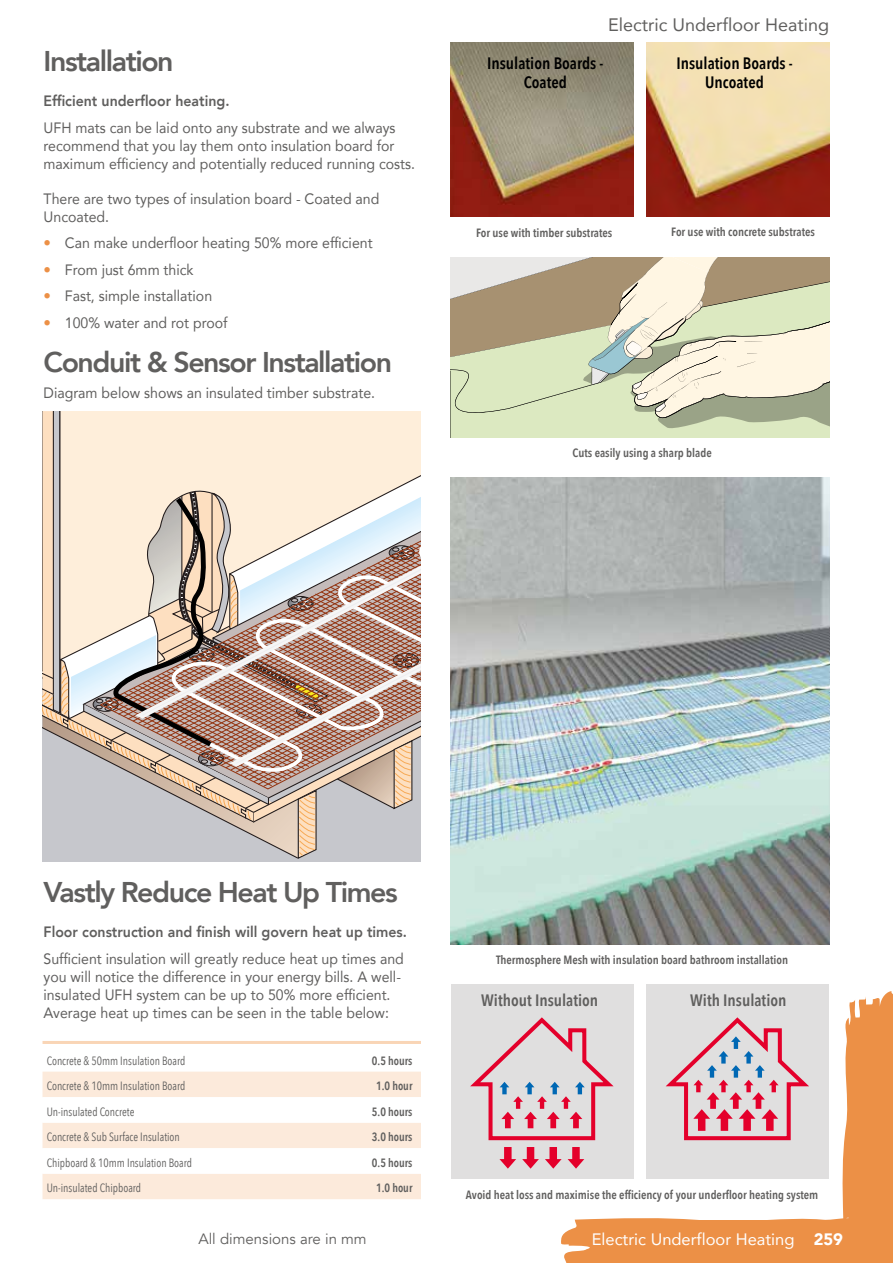
<style>
.page{position:relative;width:893px;height:1263px;background:#fff}
.page>*{position:absolute;margin:0;border:0;box-sizing:border-box;transform-origin:0 0}
.t1{font:800 28.5px "Avenir";letter-spacing:-.05em;color:#605f5e}
.t2{font:18px "Avenir";color:#605f5e}
.t3{font:600 16.5px/19.5px "Avenir Next Condensed";color:#000;text-align:center}
.t4{font:600 16.5px "Avenir Next Condensed";color:#605f5e}
.t5{font:16.5px "Avenir";color:#fff}
.t6{font:15px/18px "Avenir";color:#605f5e;scale:.94 1}
.t7{font:800 15px "Avenir";color:#605f5e;scale:.94 1}
.t8{font:15px "Avenir";color:#605f5e}
.t9{font:600 12px "Avenir Next Condensed";color:#605f5e}
.t10{font:12px "Avenir Next Condensed";color:#605f5e;scale:.94 1}
.t11{font:600 12px "Avenir Next Condensed";color:#605f5e;scale:.94 1}
.s1{color:#ec9046}
.s2{font-weight:900}
</style>
<div class="page">
<svg style="left:508px;top:991px;width:385px;height:272px;fill:#ec9046"></svg>
<hr style="left:43px;top:1041px;width:378px;height:3px;background:#f9d5b6">
<div style="left:43px;top:1071px;width:378px;height:128px;background:#fceadb"></div>
<svg style="left:43px;top:1097px;width:378px;height:77px"></svg>
<svg style="left:43px;top:411px;width:378px;height:449px;background:#d8cabe"></svg>
<svg style="left:226px;top:490px;width:195px;height:279px"></svg>
<div style="left:451px;top:429px;width:378px;height:9px;background:#dce9c1"></div>
<svg style="left:451px;top:257px;width:378px;height:172px;background:#cecbaf"></svg>
<img style="left:646px;top:43px;width:183px;height:173px">
<img style="left:451px;top:43px;width:183px;height:173px">
<div style="left:646px;top:984px;width:183px;height:194px;background:#e0dfdf"></div>
<div style="left:451px;top:984px;width:183px;height:194px;background:#e0dfdf"></div>
<svg style="left:470px;top:1017px;width:144px;height:152px"></svg>
<svg style="left:665px;top:1017px;width:144px;height:124px"></svg>
<img style="left:451px;top:477px;width:378px;height:468px">
<h1 class="t1" style="left:44px;top:39px;width:132px">Installation</h1>
<p class="t7" style="left:44px;top:89px;width:199px">Efficient underfloor heating.</p>
<p class="t6" style="left:44px;top:118px;width:397px">UFH mats can be laid onto any substrate and we always recommend that you lay them onto insulation board for maximum efficiency and potentially reduced running costs.</p>
<p class="t6" style="left:44px;top:189px;width:359px">There are two types of insulation board - Coated and<br>Uncoated.</p>
<p class="t6" style="left:44px;top:233px;width:352px"><span class="s1">•</span> Can make underfloor heating 50% more efficient</p>
<p class="t6" style="left:44px;top:260px;width:161px"><span class="s1">•</span> From just 6mm thick</p>
<p class="t6" style="left:44px;top:286px;width:181px"><span class="s1">•</span> Fast, simple installation</p>
<p class="t6" style="left:44px;top:313px;width:197px"><span class="s1">•</span> 100% water and rot proof</p>
<h1 class="t1" style="left:44px;top:340px;width:350px">Conduit &amp; Sensor Installation</h1>
<p class="t6" style="left:44px;top:384px;width:354px">Diagram below shows an insulated timber substrate.</p>
<p class="t2" style="left:608px;top:10px;width:223px">Electric Underfloor Heating</p>
<p class="t3" style="left:487px;top:53px;width:118px">Insulation Boards -<br>Coated</p>
<p class="t3" style="left:676px;top:53px;width:118px">Insulation Boards -<br>Uncoated</p>
<p class="t9" style="left:476px;top:223px;width:138px">For use with timber substrates</p>
<p class="t9" style="left:671px;top:222px;width:145px">For use with concrete substrates</p>
<p class="t9" style="left:572px;top:442px;width:141px">Cuts easily using a sharp blade</p>
<h1 class="t1" style="left:44px;top:870px;width:356px">Vastly Reduce Heat Up Times</h1>
<p class="t7" style="left:44px;top:920px;width:388px">Floor construction and finish will govern heat up times.</p>
<p class="t6" style="left:44px;top:949px;width:385px">Sufficient insulation will greatly reduce heat up times and you will notice the difference in your energy bills. A well&shy;insulated UFH system can be up to 50% more efficient.<br>Average heat up times can be seen in the table below:</p>
<p class="t10" style="left:47px;top:1050px;width:149px">Concrete &amp; 50mm Insulation Board</p>
<p class="t11" style="left:372px;top:1050px;width:45px">0.5 hours</p>
<p class="t10" style="left:47px;top:1075px;width:149px">Concrete &amp; 10mm Insulation Board</p>
<p class="t11" style="left:376px;top:1075px;width:40px">1.0 hour</p>
<p class="t10" style="left:47px;top:1101px;width:95px">Un-insulated Concrete</p>
<p class="t11" style="left:372px;top:1101px;width:45px">5.0 hours</p>
<p class="t10" style="left:47px;top:1126px;width:143px">Concrete &amp; Sub Surface Insulation</p>
<p class="t11" style="left:372px;top:1126px;width:45px">3.0 hours</p>
<p class="t10" style="left:47px;top:1152px;width:156px">Chipboard &amp; 10mm Insulation Board</p>
<p class="t11" style="left:372px;top:1152px;width:45px">0.5 hours</p>
<p class="t10" style="left:47px;top:1177px;width:102px">Un-insulated Chipboard</p>
<p class="t11" style="left:376px;top:1177px;width:40px">1.0 hour</p>
<p class="t9" style="left:496px;top:949px;width:294px">Thermosphere Mesh with insulation board bathroom installation</p>
<p class="t4" style="left:481px;top:986px;width:119px">Without Insulation</p>
<p class="t4" style="left:690px;top:986px;width:98px">With Insulation</p>
<p class="t9" style="left:466px;top:1184px;width:354px">Avoid heat loss and maximise the efficiency of your underfloor heating system</p>
<p class="t8" style="left:198px;top:1230px;width:170px">All dimensions are in mm</p>
<p class="t5" style="left:592px;top:1226px;width:253px">Electric Underfloor Heating <span class="s2">259</span></p>
</div>
